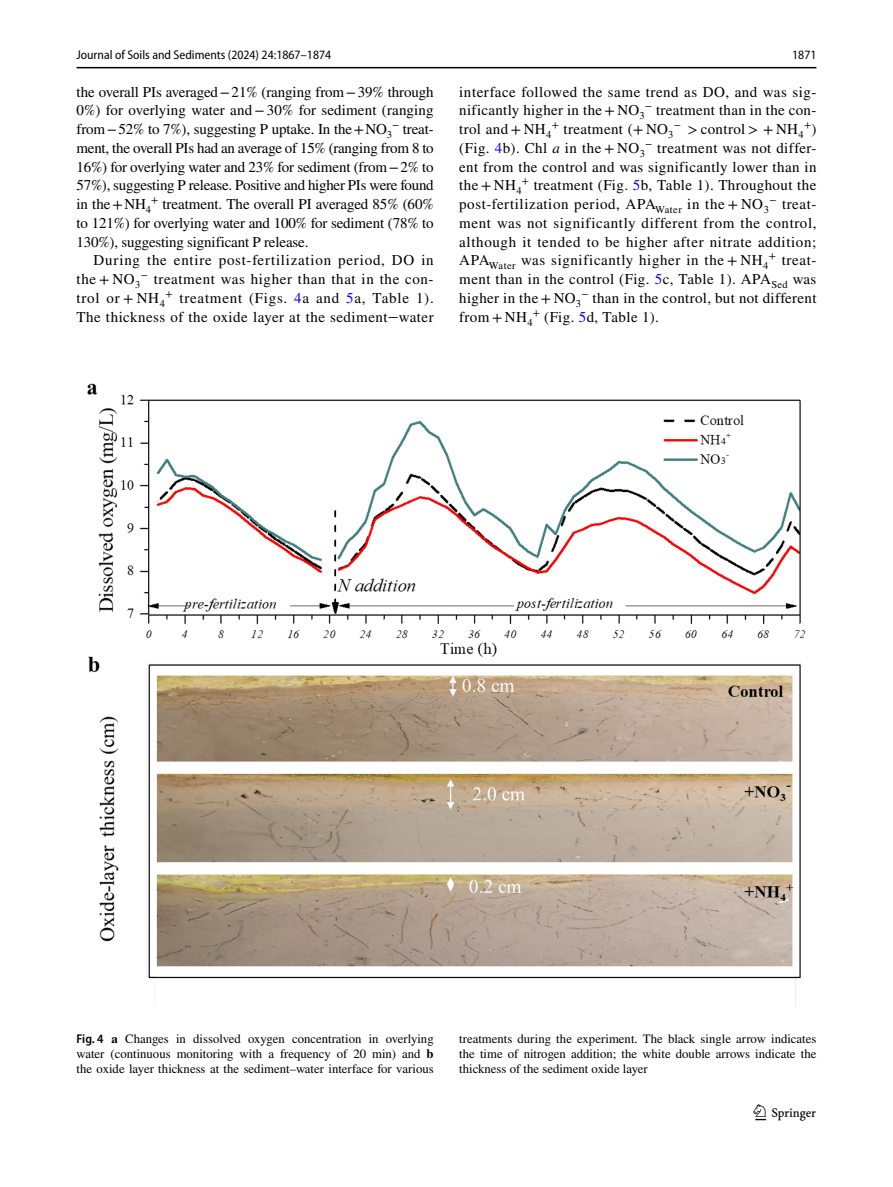
<style>
.page{position:relative;width:893px;height:1187px;background:#fff}
.page>*{position:absolute;margin:0;border:0;box-sizing:border-box;transform-origin:0 0}
.t1{font:22.5px "Springnew Regular 3";color:#000}
.t2{font:15px/18.8px "STIX";letter-spacing:.02em;color:#000;text-align:justify}
.t3{font:12.75px/15px "STIX";color:#000;text-align:justify}
.t4{font:semi-condensed 12.75px "Myriad Pro";color:#000}
.t5{font:10.5px "STIX";color:#000}
.s1{color:#00f}
.s2{font-family:"Code 2000"}
.s3{font-size:15px}
.s4{font-style:italic}
.s5{font-family:"Myriad Pro";font-weight:600;font-stretch:semi-condensed}
.s6{font-weight:700}
</style>
<div class="page">
<hr style="left:77px;top:67px;width:739px;height:1px;background:#000">
<img style="left:87px;top:383px;width:719px;height:624px">
<p class="t4" style="left:77px;top:48px;width:256px">Journal of Soils and Sediments (2024) 24:1867–1874</p>
<p class="t4" style="left:792px;top:48px;width:26px">1871</p>
<p class="t2" style="left:77px;top:83px;width:359px">the overall PIs averaged−21% (ranging from−39% through 0%) for overlying water and−30% for sediment (ranging from−52% to 7%), suggesting P uptake. In the+ -NO<sub>3</sub><sup>−</sup> treat&shy;ment, the overall PIs had an average of 15% (ranging from 8 to 16%) for overlying water and 23% for sediment (from−2% to 57%), suggesting P release. Positive and higher PIs were found in the+ -NH<sub>4</sub><sup>+</sup> treatment. The overall PI averaged 85% (60% to 121%) for overlying water and 100% for sediment (78% to 130%), suggesting significant P release.</p>
<p class="t2" style="left:77px;top:252px;width:359px;text-indent:17px">During the entire post-fertilization period, DO in the + -NO<sub>3</sub><sup>−</sup> treatment was higher than that in the con&shy;trol or + -NH<sub>4</sub><sup>+</sup> treatment (Figs. <span class="s1">4</span>a and <span class="s1">5</span>a, Table 1).<br>The thickness of the oxide layer at the sediment<span class="s2">‒</span>water</p>
<p class="t2" style="left:459px;top:83px;width:359px">interface followed the same trend as DO, and was sig&shy;nificantly higher in the+ -NO<sub>3</sub><sup>−</sup> treatment than in the con&shy;trol and + -NH<sub>4</sub><sup>+</sup> treatment (+ -NO<sub>3</sub><sup>−</sup> &gt; control &gt; + -NH<sub>4</sub></p>
<p class="t5" style="left:804px;top:117px;width:14px">+<span class="s3">)</span></p>
<p class="t2" style="left:459px;top:139px;width:359px">(Fig. <span class="s1">4</span>b). Chl <span class="s4">a</span> in the + -NO<sub>3</sub><sup>−</sup> treatment was not differ&shy;ent from the control and was significantly lower than in the + -NH<sub>4</sub><sup>+</sup> treatment (Fig. <span class="s1">5</span>b, Table 1). Throughout the post-fertilization period, APA<sub>Water</sub> in the + -NO<sub>3</sub><sup>−</sup> treat&shy;ment was not significantly different from the control, although it tended to be higher after nitrate addition; APA<sub>Water</sub> was significantly higher in the + -NH<sub>4</sub><sup>+</sup> treat&shy;ment than in the control (Fig. <span class="s1">5</span>c, Table 1). APA<sub>Sed</sub> was higher in the+ -NO<sub>3</sub><sup>−</sup> than in the control, but not different from + -NH<sub>4</sub><sup>+</sup> (Fig. <span class="s1">5</span>d, Table 1).</p>
<p class="t3" style="left:77px;top:1032px;width:359px"><span class="s5">Fig. 4</span> <span class="s6">a</span> Changes in dissolved oxygen concentration in overlying water (continuous monitoring with a frequency of 20 min) and <span class="s6">b </span>the oxide layer thickness at the sediment–water interface for various</p>
<p class="t3" style="left:459px;top:1032px;width:359px">treatments during the experiment. The black single arrow indicates the time of nitrogen addition; the white double arrows indicate the thickness of the sediment oxide layer</p>
<h1 class="t1" style="left:755px;top:1104px;width:62px">1 3</h1>
</div>
